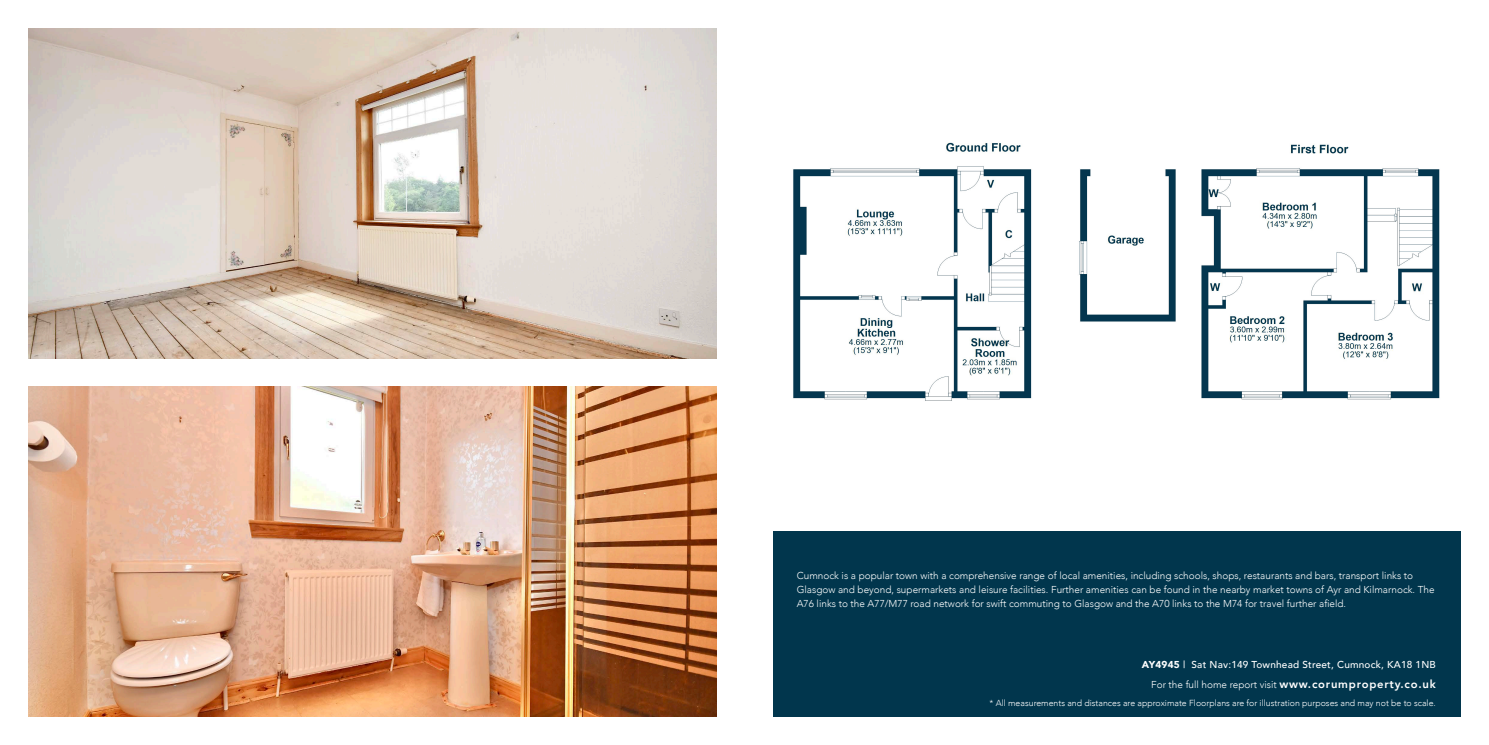
<style>
.page{position:relative;width:1489px;height:745px;background:#fff}
.page>*{position:absolute;margin:0;border:0;box-sizing:border-box;transform-origin:0 0}
.t1{font:300 10px/13.8px "Avenir";color:#fff}
.t2{font:500 10px "Avenir";letter-spacing:.02em;color:#fff}
.t3{font:300 8.75px "Avenir";color:#fff}
.s1{font-weight:900}
.s2{font-weight:800;font-size:11.25px}
</style>
<div class="page">
<img style="left:28px;top:28px;width:688px;height:330px">
<img style="left:28px;top:386px;width:688px;height:330px">
<img style="left:793px;top:142px;width:647px;height:259px">
<div style="left:772px;top:531px;width:688px;height:185px;background:#01364d"></div>
<p class="t1" style="left:796px;top:568px;width:639px">Cumnock is a popular town with a comprehensive range of local amenities, including schools, shops, restaurants and bars, transport links to<br>Glasgow and beyond, supermarkets and leisure facilities. Further amenities can be found in the nearby market towns of Ayr and Kilmarnock. The<br>A76 links to the A77/M77 road network for swift commuting to Glasgow and the A70 links to the M74 for travel further afield.</p>
<p class="t2" style="left:1141px;top:655px;width:295px"><span class="s1">AY4945</span> | Sat Nav:149 Townhead Street, Cumnock, KA18 1NB</p>
<p class="t1" style="left:1151px;top:677px;width:286px">For the full home report visit <span class="s2">www.corumproperty.co.uk</span></p>
<p class="t3" style="left:989px;top:697px;width:448px">* All measurements and distances are approximate Floorplans are for illustration purposes and may not be to scale.</p>
</div>
